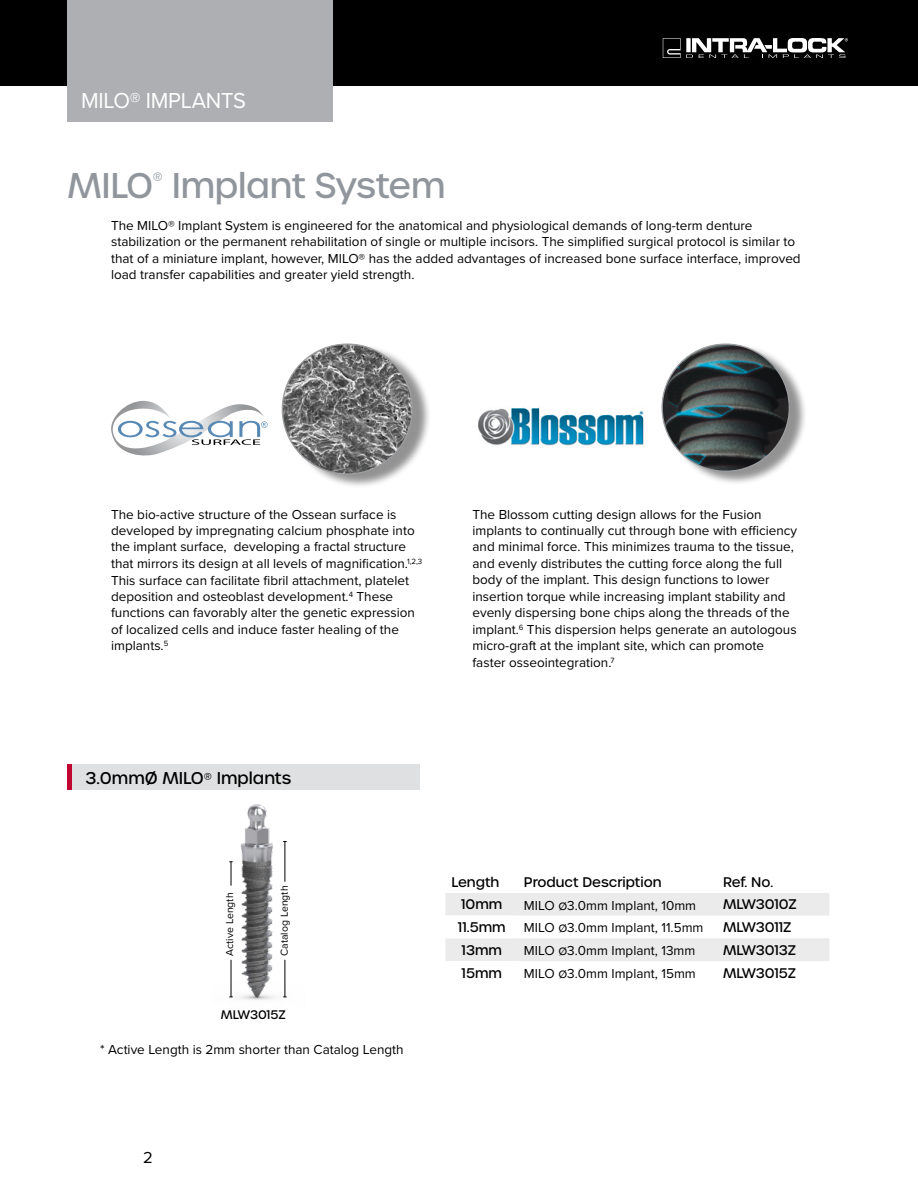
<style>
.page{position:relative;width:918px;height:1188px;background:#fff}
.page>*{position:absolute;margin:0;border:0;box-sizing:border-box;transform-origin:0 0}
.t1{font:500 34.5px "Urbane";letter-spacing:-.01em;color:#91969d}
.t2{font:22.5px "Proxima Nova";letter-spacing:-.01em;color:#fff}
.t3{font:500 16.5px "Urbane";color:#000}
.t4{font:16.5px "Proxima Nova";color:#000}
.t5{font:13.5px/16.5px "Proxima Nova";color:#000}
.t6{font:500 13.5px "Urbane";color:#000}
.t7{font:500 12px "Urbane";color:#000}
.t8{font:10.5px "Proxima Nova";color:#000}
.s1{font-family:"Proxima Nova";font-weight:400}
</style>
<div class="page">
<div style="left:0;top:0;width:918px;height:86px;background:#000"></div>
<svg style="left:663px;top:38px;width:185px;height:20px"></svg>
<img style="left:229px;top:804px;width:58px;height:196px">
<div style="left:68px;top:0;width:265px;height:122px;background:#adafb2"></div>
<svg style="left:446px;top:893px;width:383px;height:68px"></svg>
<hr style="left:68px;top:765px;width:4px;height:25px;background:#c00630">
<div style="left:72px;top:765px;width:347px;height:25px;background:#dfe0e1"></div>
<hr style="left:285px;top:841px;width:1px;height:41px;background:#000">
<svg style="left:229px;top:861px;width:4px;height:25px"></svg>
<hr style="left:231px;top:960px;width:1px;height:37px;background:#000">
<hr style="left:285px;top:960px;width:1px;height:37px;background:#000">
<img style="left:478px;top:407px;width:166px;height:39px">
<svg style="left:111px;top:401px;width:157px;height:55px"></svg>
<div style="left:286px;top:343px;width:145px;height:145px;background:#000;opacity:.43"></div>
<img style="left:282px;top:344px;width:130px;height:130px;border-radius:65px">
<div style="left:666px;top:343px;width:142px;height:142px;background:#000;opacity:.43"></div>
<svg style="left:661px;top:343px;width:134px;height:134px"></svg>
<h2 class="t2" style="left:81px;top:84px;width:167px">MILO® IMPLANTS</h2>
<h1 class="t1" style="left:68px;top:163px;width:379px">MILO<sup>®</sup> Implant System</h1>
<p class="t5" style="left:111px;top:217px;width:691px">The MILO® Implant System is engineered for the anatomical and physiological demands of long-term denture stabilization or the permanent rehabilitation of single or multiple incisors. The simplified surgical protocol is similar to that of a miniature implant, however, MILO® has the added advantages of increased bone surface interface, improved load transfer capabilities and greater yield strength.</p>
<p class="t5" style="left:111px;top:505px;width:313px">The bio-active structure of the Ossean surface is developed by impregnating calcium phosphate into the implant surface, developing a fractal structure that mirrors its design at all levels of magnification.<sup>1,2,3<br></sup>This surface can facilitate fibril attachment, platelet deposition and osteoblast development.<sup>4</sup> These functions can favorably alter the genetic expression of localized cells and induce faster healing of the implants.<sup>5</sup></p>
<p class="t5" style="left:473px;top:505px;width:326px">The Blossom cutting design allows for the Fusion implants to continually cut through bone with efficiency and minimal force. This minimizes trauma to the tissue, and evenly distributes the cutting force along the full body of the implant. This design functions to lower insertion torque while increasing implant stability and evenly dispersing bone chips along the threads of the implant.<sup>6</sup> This dispersion helps generate an autologous micro-graft at the implant site, which can promote faster osseointegration.<sup>7</sup></p>
<p class="t3" style="left:86px;top:767px;width:207px">3.0mmØ MILO<span class="s1">®</span> Implants</p>
<p class="t8" style="left:222px;top:956px;width:65px;rotate:-90deg">Active Length</p>
<p class="t8" style="left:277px;top:956px;width:72px;rotate:-90deg">Catalog Length</p>
<p class="t7" style="left:221px;top:1006px;width:66px">MLW3015Z</p>
<p class="t5" style="left:100px;top:1040px;width:305px">* Active Length is 2mm shorter than Catalog Length</p>
<p class="t4" style="left:143px;top:1145px;width:11px">2</p>
<p class="t6" style="left:452px;top:873px;width:49px">Length</p>
<p class="t6" style="left:524px;top:873px;width:139px">Product Description</p>
<p class="t6" style="left:723px;top:873px;width:52px">Ref. No.</p>
<p class="t6" style="left:461px;top:896px;width:43px">10mm</p>
<p class="t5" style="left:524px;top:896px;width:174px">MILO Ø3.0mm Implant, 10mm</p>
<p class="t6" style="left:723px;top:896px;width:75px">MLW3010Z</p>
<p class="t6" style="left:458px;top:918px;width:49px">11.5mm</p>
<p class="t5" style="left:524px;top:919px;width:181px">MILO Ø3.0mm Implant, 11.5mm</p>
<p class="t6" style="left:723px;top:918px;width:70px">MLW3011Z</p>
<p class="t6" style="left:462px;top:941px;width:42px">13mm</p>
<p class="t5" style="left:524px;top:942px;width:173px">MILO Ø3.0mm Implant, 13mm</p>
<p class="t6" style="left:723px;top:941px;width:75px">MLW3013Z</p>
<p class="t6" style="left:462px;top:964px;width:42px">15mm</p>
<p class="t5" style="left:524px;top:965px;width:173px">MILO Ø3.0mm Implant, 15mm</p>
<p class="t6" style="left:723px;top:964px;width:75px">MLW3015Z</p>
</div>
